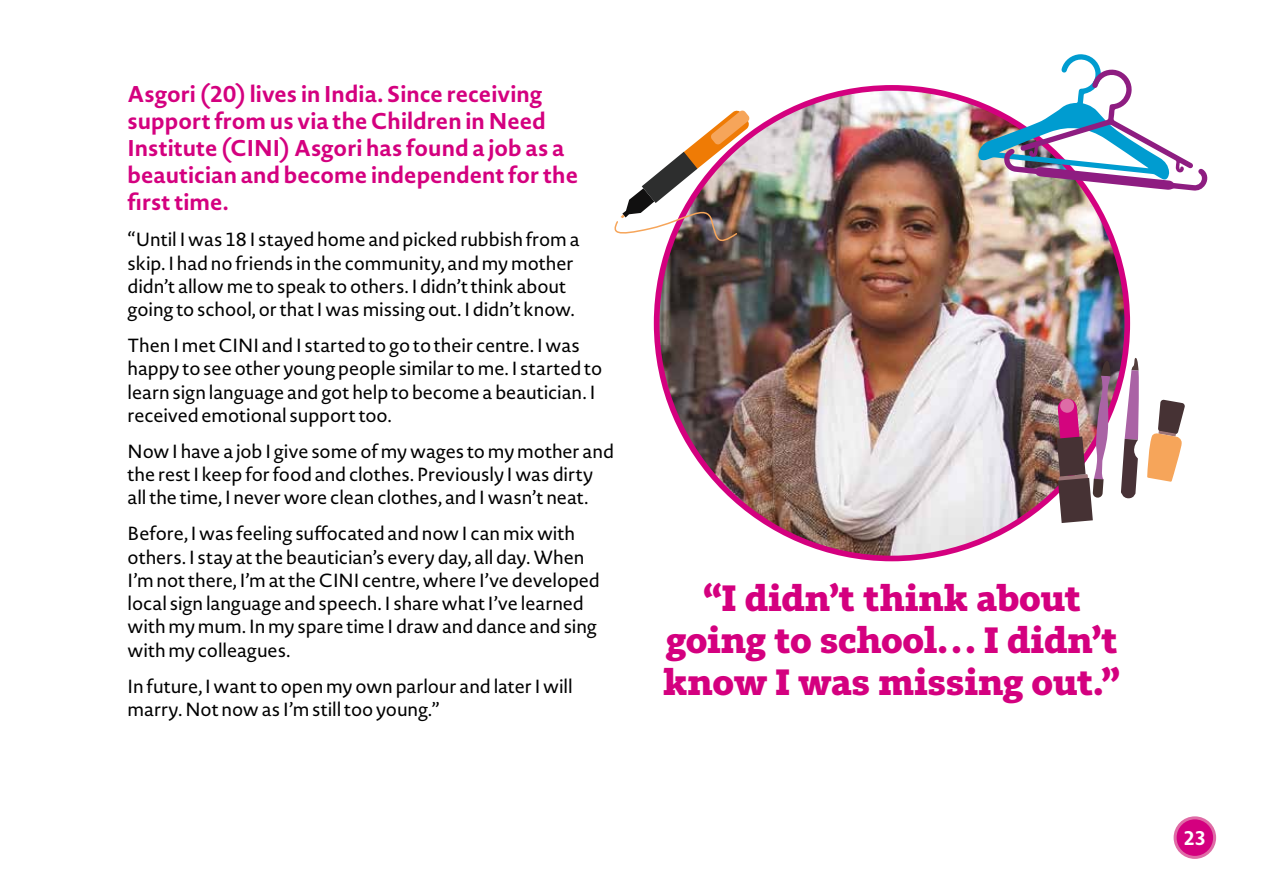
<style>
.page{position:relative;width:1263px;height:893px;background:#fff}
.page>*{position:absolute;margin:0;border:0;box-sizing:border-box;transform-origin:0 0}
.t1{font:700 36px/42px "Tabac Slab";letter-spacing:-.01em;color:#d4007f;text-align:center}
.t2{font:700 22.5px/27px "Novel Sans Pro";color:#d4007f}
.t3{font:700 19.5px "Novel Sans Rd Pro";color:#fff}
.t4{font:18.75px/23.2px "Novel Sans Pro";letter-spacing:-.005em;color:#000}
</style>
<div class="page">
<div style="left:1175px;top:818px;width:39px;height:39px;background:#d4007f;border-radius:50%"></div>
<div style="left:1173px;top:816px;width:43px;height:43px;border:3px solid #df6ca6;border-radius:50%"></div>
<img style="left:657px;top:88px;width:470px;height:470px;border-radius:235px">
<svg style="left:977px;top:54px;width:231px;height:137px"></svg>
<img style="left:1057px;top:361px;width:53px;height:162px">
<svg style="left:1121px;top:358px;width:18px;height:140px"></svg>
<svg style="left:1147px;top:399px;width:38px;height:83px"></svg>
<img style="left:614px;top:110px;width:136px;height:137px">
<p class="t2" style="left:128px;top:80px;width:452px">Asgori (20) lives in India. Since receiving support from us via the Children in Need Institute (CINI) Asgori has found a job as a beautician and become independent for the first time.</p>
<p class="t4" style="left:128px;top:228px;width:453px">“Until I was 18 I stayed home and picked rubbish from a skip. I had no friends in the community, and my mother didn’t allow me to speak to others. I didn’t think about going to school, or that I was missing out. I didn’t know.</p>
<p class="t4" style="left:128px;top:334px;width:476px">Then I met CINI and I started to go to their centre. I was happy to see other young people similar to me. I started to learn sign language and got help to become a beautician. I received emotional support too.</p>
<p class="t4" style="left:128px;top:439px;width:488px">Now I have a job I give some of my wages to my mother and the rest I keep for food and clothes. Previously I was dirty all the time, I never wore clean clothes, and I wasn’t neat.</p>
<p class="t4" style="left:128px;top:522px;width:474px">Before, I was feeling suffocated and now I can mix with others. I stay at the beautician’s every day, all day. When I’m not there, I’m at the CINI centre, where I’ve developed local sign language and speech. I share what I’ve learned with my mum. In my spare time I draw and dance and sing with my colleagues.</p>
<p class="t4" style="left:128px;top:674px;width:447px">In future, I want to open my own parlour and later I will marry. Not now as I’m still too young.”</p>
<h1 class="t1" style="left:663px;top:577px;width:459px">“I didn’t think about going to school… I didn’t know I was missing out.”</h1>
<p class="t3" style="left:1183px;top:824px;width:24px">23</p>
</div>
